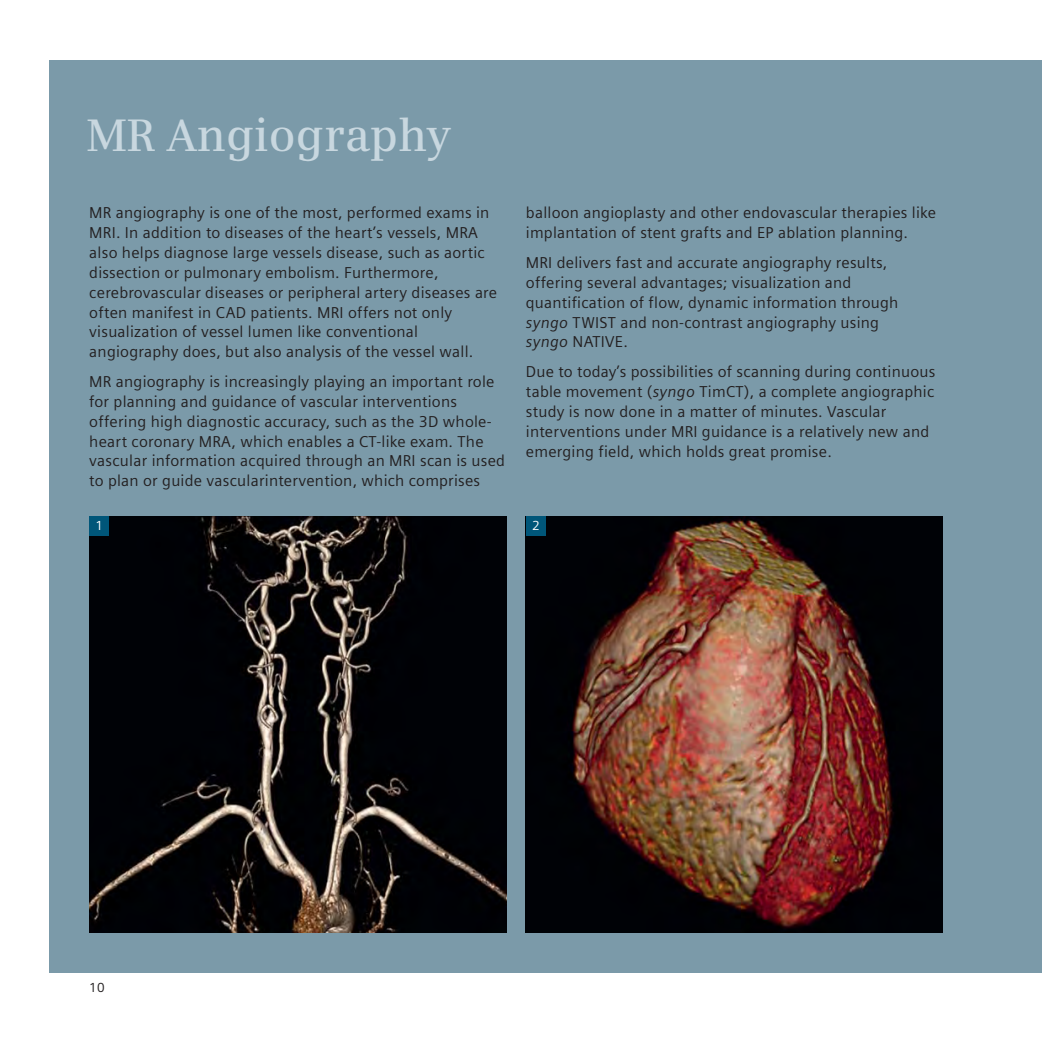
<style>
.page{position:relative;width:1042px;height:1042px;background:#fff}
.page>*{position:absolute;margin:0;border:0;box-sizing:border-box;transform-origin:0 0}
.t1{font:600 45.5px "Siemens Serif";color:#c8d7df}
.t2{font:15.75px/19.8px "Siemens Sans";letter-spacing:.015em;color:#231f20}
.t3{font:13.12px "Siemens Sans";color:#fff}
.t4{font:13.12px "Siemens Sans";color:#231f20}
.s1{font-style:italic}
</style>
<div class="page">
<div style="left:50px;top:60px;width:992px;height:912px;background:#7b9aa9"></div>
<img style="left:89px;top:516px;width:417px;height:417px">
<img style="left:526px;top:516px;width:417px;height:417px">
<div style="left:89px;top:516px;width:20px;height:20px;background:#005679"></div>
<div style="left:526px;top:516px;width:20px;height:20px;background:#005679"></div>
<h1 class="t1" style="left:86px;top:113px;width:366px">MR Angiography</h1>
<p class="t2" style="left:89px;top:204px;width:409px">MR angiography is one of the most, performed exams in MRI. In addition to diseases of the heart’s vessels, MRA also helps diagnose large vessels disease, such as aortic dissection or pulmonary embolism. Furthermore, cerebrovascular diseases or peripheral artery diseases are often manifest in CAD patients. MRI offers not only visualization of vessel lumen like conventional angiography does, but also analysis of the vessel wall.</p>
<p class="t2" style="left:89px;top:372px;width:417px">MR angiography is increasingly playing an important role for planning and guidance of vascular interventions offering high diagnostic accuracy, such as the 3D whole&shy;heart coronary MRA, which enables a CT-like exam. The vascular information acquired through an MRI scan is used to plan or guide vascularintervention, which comprises</p>
<p class="t2" style="left:526px;top:204px;width:412px">balloon angioplasty and other endovascular therapies like implantation of stent grafts and EP ablation planning.</p>
<p class="t2" style="left:526px;top:253px;width:374px">MRI delivers fast and accurate angiography results, offering several advantages; visualization and quantification of flow, dynamic information through <span class="s1">syngo</span> TWIST and non-contrast angiography using <span class="s1">syngo</span> NATIVE.</p>
<p class="t2" style="left:526px;top:363px;width:411px">Due to today’s possibilities of scanning during continuous table movement (<span class="s1">syngo</span> TimCT), a complete angiographic study is now done in a matter of minutes. Vascular interventions under MRI guidance is a relatively new and emerging field, which holds great promise.</p>
<p class="t3" style="left:95px;top:519px;width:9px">1</p>
<p class="t3" style="left:532px;top:519px;width:9px">2</p>
<p class="t4" style="left:89px;top:981px;width:17px">10</p>
</div>
